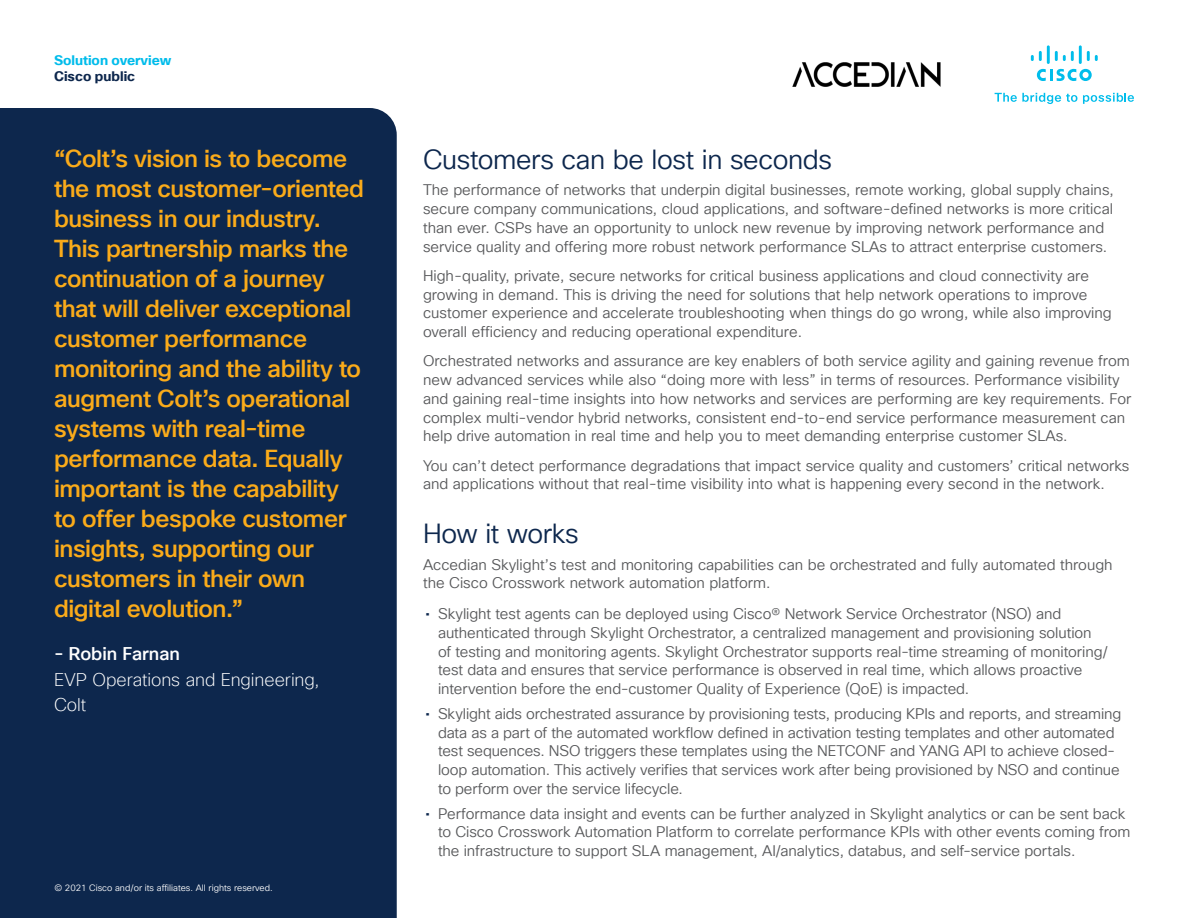
<style>
.page{position:relative;width:1188px;height:918px;background:#fff}
.page>*{position:absolute;margin:0;border:0;box-sizing:border-box;transform-origin:0 0}
.Subhead2_Indigo{font:27px "Cisco Sans TT Light";letter-spacing:-.015em;color:#0d274d}
.Subhead2_midnight_bl{font:27px "Cisco Sans TT Light";letter-spacing:-.015em;color:#0d274d}
.Pull_Quote_Body{font:500 24px/30px "Cisco Sans TT";letter-spacing:-.015em;color:#faab1a}
.Pull_Quote_Body-2{font:200 18px/25.5px "Cisco Sans TT";letter-spacing:-.005em;color:#fff}
.Body{font:15px/18.8px "Cisco Sans TT Light";color:#57585a}
.t1{font:700 13.5px "Cisco Sans TT";color:#00bceb}
.t2{font:700 13.5px "Cisco Sans TT";color:#0d274d}
.Footer_white{font:9px "Cisco Sans TT Light";color:#fff}
.s1{font-weight:500}
.s2{font-family:"Cisco Sans TT";color:#0d274d}
</style>
<div class="page">
<svg style="left:995px;top:93px;width:82px;height:11px"></svg>
<svg style="left:1083px;top:93px;width:51px;height:11px"></svg>
<svg style="left:1037px;top:69px;width:55px;height:12px"></svg>
<svg style="left:1031px;top:51px;width:11px;height:10px"></svg>
<hr style="left:1047px;top:45px;width:3px;height:19px;background:#00bdeb">
<svg style="left:1055px;top:51px;width:19px;height:10px"></svg>
<hr style="left:1079px;top:45px;width:3px;height:19px;background:#00bdeb">
<svg style="left:1087px;top:51px;width:11px;height:10px"></svg>
<img style="left:792px;top:63px;width:148px;height:24px">
<div style="left:0;top:108px;width:397px;height:810px;background:#0d274d"></div>
<p class="t1" style="left:54px;top:51px;width:119px">Solution overview</p>
<p class="t2" style="left:54px;top:67px;width:83px">Cisco public</p>
<p class="Pull_Quote_Body" style="left:54px;top:144px;width:312px">“Colt’s vision is to become the most customer-oriented business in our industry.<br>This partnership marks the continuation of a journey that will deliver exceptional customer performance monitoring and the ability to augment Colt’s operational systems with real-time performance data. Equally important is the capability to offer bespoke customer insights, supporting our customers in their own digital evolution.”</p>
<p class="Pull_Quote_Body-2" style="left:54px;top:642px;width:267px"><span class="s1">- Robin Farnan<br></span>EVP Operations and Engineering,<br>Colt</p>
<p class="Footer_white" style="left:54px;top:882px;width:220px">© 2021 Cisco and/or its affiliates. All rights reserved.</p>
<p class="Subhead2_Indigo" style="left:423px;top:142px;width:411px">Customers can be lost in seconds</p>
<p class="Body" style="left:423px;top:181px;width:692px">The performance of networks that underpin digital businesses, remote working, global supply chains, secure company communications, cloud applications, and software-defined networks is more critical than ever. CSPs have an opportunity to unlock new revenue by improving network performance and service quality and offering more robust network performance SLAs to attract enterprise customers.</p>
<p class="Body" style="left:423px;top:267px;width:690px">High-quality, private, secure networks for critical business applications and cloud connectivity are growing in demand. This is driving the need for solutions that help network operations to improve customer experience and accelerate troubleshooting when things do go wrong, while also improving overall efficiency and reducing operational expenditure.</p>
<p class="Body" style="left:423px;top:352px;width:710px">Orchestrated networks and assurance are key enablers of both service agility and gaining revenue from new advanced services while also “doing more with less” in terms of resources. Performance visibility and gaining real-time insights into how networks and services are performing are key requirements. For complex multi-vendor hybrid networks, consistent end-to-end service performance measurement can help drive automation in real time and help you to meet demanding enterprise customer SLAs.</p>
<p class="Body" style="left:423px;top:457px;width:708px">You can’t detect performance degradations that impact service quality and customers’ critical networks and applications without that real-time visibility into what is happening every second in the network.</p>
<p class="Subhead2_midnight_bl" style="left:423px;top:516px;width:157px">How it works</p>
<p class="Body" style="left:423px;top:556px;width:691px">Accedian Skylight’s test and monitoring capabilities can be orchestrated and fully automated through the Cisco Crosswork network automation platform.</p>
<p class="Body" style="left:438px;top:605px;width:672px;text-indent:-13px"><span class="s2">•</span> Skylight test agents can be deployed using Cisco® Network Service Orchestrator (NSO) and authenticated through Skylight Orchestrator, a centralized management and provisioning solution of testing and monitoring agents. Skylight Orchestrator supports real-time streaming of monitoring/ test data and ensures that service performance is observed in real time, which allows proactive intervention before the end-customer Quality of Experience (QoE) is impacted.</p>
<p class="Body" style="left:438px;top:705px;width:685px;text-indent:-13px"><span class="s2">•</span> Skylight aids orchestrated assurance by provisioning tests, producing KPIs and reports, and streaming data as a part of the automated workflow defined in activation testing templates and other automated test sequences. NSO triggers these templates using the NETCONF and YANG API to achieve closed&shy;loop automation. This actively verifies that services work after being provisioned by NSO and continue to perform over the service lifecycle.</p>
<p class="Body" style="left:438px;top:805px;width:694px;text-indent:-13px"><span class="s2">•</span> Performance data insight and events can be further analyzed in Skylight analytics or can be sent back to Cisco Crosswork Automation Platform to correlate performance KPIs with other events coming from the infrastructure to support SLA management, AI/analytics, databus, and self-service portals.</p>
</div>
